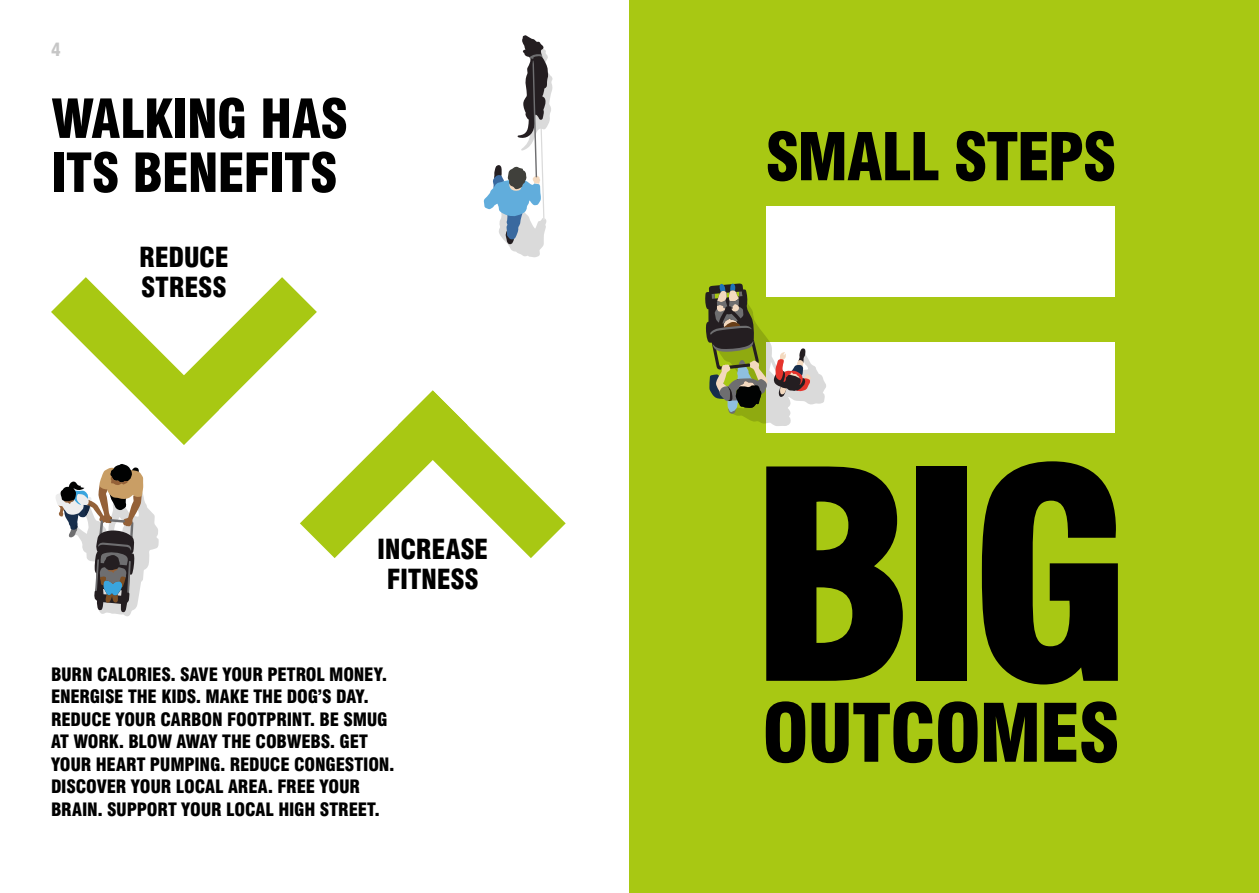
<style>
.page{position:relative;width:1259px;height:893px;background:#fff}
.page>*{position:absolute;margin:0;border:0;box-sizing:border-box;transform-origin:0 0}
.t1{font:900 condensed 285px "Swiss 721 BT";color:#000}
.t2{font:900 condensed 78.3px "Swiss 721 BT";letter-spacing:-.025em;color:#000}
.t3{font:900 condensed 64.2px "Swiss 721 BT";letter-spacing:-.02em;color:#000}
.t4{font:900 condensed 52.5px/54px "Swiss 721 BT";letter-spacing:-.01em;color:#000}
.t5{font:900 condensed 27px/30px "Swiss 721 BT";letter-spacing:-.01em;color:#000}
.t6{font:900 condensed 18px/22.5px "Swiss 721 BT";letter-spacing:-.015em;color:#000}
.t7{font:900 condensed 18px "Swiss 721 BT";color:#c6c6c6}
</style>
<div class="page">
<div style="left:629px;top:0;width:630px;height:893px;background:#a8c813"></div>
<div style="left:767px;top:207px;width:348px;height:90px;background:#fff"></div>
<div style="left:767px;top:342px;width:348px;height:90px;background:#fff"></div>
<svg style="left:705px;top:283px;width:121px;height:143px"></svg>
<svg style="left:484px;top:35px;width:69px;height:222px"></svg>
<svg style="left:51px;top:277px;width:515px;height:339px"></svg>
<p class="t7" style="left:51px;top:39px;width:11px">4</p>
<h3 class="t4" style="left:51px;top:92px;width:298px">WALKING HAS<br>ITS BENEFITS</h3>
<h3 class="t5" style="left:139px;top:242px;width:91px">REDUCE<br>STRESS</h3>
<h3 class="t5" style="left:377px;top:535px;width:113px;text-align:center">INCREASE<br>FITNESS</h3>
<p class="t6" style="left:51px;top:663px;width:345px">BURN CALORIES. SAVE YOUR PETROL MONEY.<br>ENERGISE THE KIDS. MAKE THE DOG’S DAY.<br>REDUCE YOUR CARBON FOOTPRINT. BE SMUG AT WORK. BLOW AWAY THE COBWEBS. GET YOUR HEART PUMPING. REDUCE CONGESTION.<br>DISCOVER YOUR LOCAL AREA. FREE YOUR BRAIN. SUPPORT YOUR LOCAL HIGH STREET.</p>
<h3 class="t3" style="left:765px;top:118px;width:352px">SMALL STEPS</h3>
<h1 class="t1" style="left:749px;top:406px;width:386px">BIG</h1>
<h2 class="t2" style="left:762px;top:686px;width:359px">OUTCOMES</h2>
</div>
